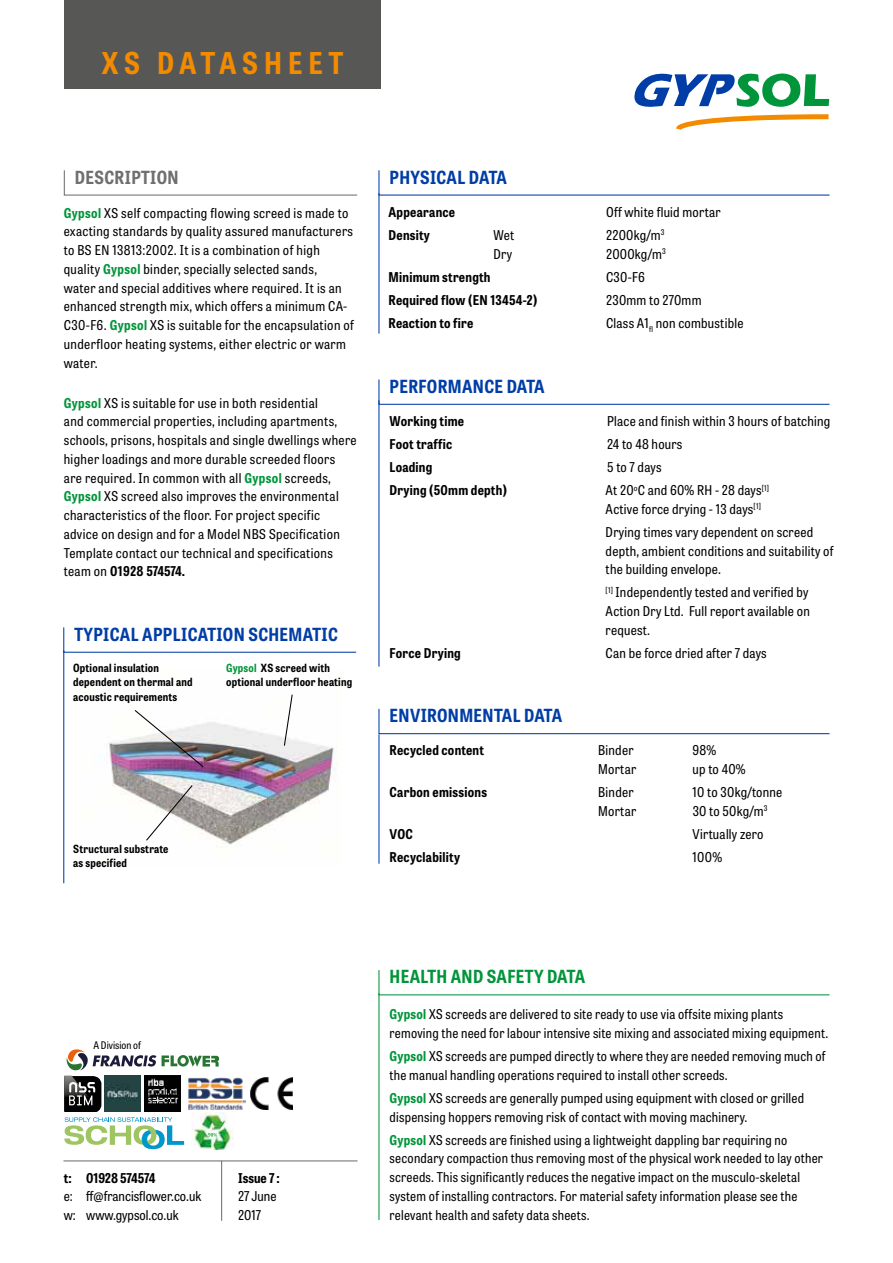
<style>
.page{position:relative;width:893px;height:1263px;background:#fff}
.page>*{position:absolute;margin:0;border:0;box-sizing:border-box;transform-origin:0 0}
.t1{font:700 semi-condensed 30px "Tablet Gothic";letter-spacing:.19em;color:#f38b00}
.t2{font:700 semi-condensed 18px "Tablet Gothic";letter-spacing:.02em;color:#003da6}
.t3{font:700 semi-condensed 18px "Tablet Gothic";letter-spacing:.02em;color:#00953a}
.t4{font:700 semi-condensed 18px "Tablet Gothic";letter-spacing:.02em;color:#706f6f}
.t5{font:semi-condensed 13.5px/18.8px "Tablet Gothic";letter-spacing:.02em;color:#000}
.t6{font:700 semi-condensed 13.5px "Tablet Gothic";letter-spacing:.02em;color:#000}
.t7{font:semi-condensed 13.5px/18.8px "Tablet Gothic";color:#000}
.t8{font:700 semi-condensed 13.5px "Tablet Gothic";letter-spacing:-.015em;color:#000}
.t9{font:700 semi-condensed 11.25px/14.2px "Tablet Gothic";letter-spacing:.02em;color:#000}
.t10{font:semi-condensed 10.5px "Tablet Gothic";color:#000}
.s1{font-weight:700;color:#00953a}
.s2{font-weight:700}
.s3{color:#00953a}
</style>
<div class="page">
<img style="left:109px;top:722px;width:229px;height:126px">
<svg style="left:676px;top:114px;width:152px;height:16px"></svg>
<svg style="left:634px;top:73px;width:195px;height:34px"></svg>
<svg style="left:63px;top:170px;width:295px;height:26px"></svg>
<svg style="left:378px;top:170px;width:452px;height:26px"></svg>
<svg style="left:378px;top:379px;width:452px;height:26px"></svg>
<svg style="left:378px;top:708px;width:452px;height:27px"></svg>
<hr style="left:378px;top:194px;width:1px;height:139px;background:#003da6">
<hr style="left:378px;top:401px;width:1px;height:265px;background:#003da6">
<hr style="left:378px;top:735px;width:1px;height:128px;background:#003da6">
<svg style="left:378px;top:970px;width:452px;height:26px"></svg>
<hr style="left:378px;top:993px;width:1px;height:227px;background:#00953a">
<div style="left:64px;top:0;width:317px;height:89px;background:#575756"></div>
<svg style="left:283px;top:694px;width:10px;height:53px"></svg>
<hr style="left:64px;top:1160px;width:293px;height:1px;background:#706f6f">
<hr style="left:221px;top:1161px;width:1px;height:59px;background:#706f6f">
<svg style="left:63px;top:627px;width:294px;height:26px"></svg>
<hr style="left:63px;top:651px;width:1px;height:232px;background:#003da6">
<img style="left:134px;top:710px;width:71px;height:58px">
<svg style="left:145px;top:784px;width:49px;height:58px"></svg>
<img style="left:219px;top:1112px;width:15px;height:37px">
<img style="left:219px;top:1077px;width:27px;height:33px">
<img style="left:250px;top:1077px;width:43px;height:33px">
<img style="left:64px;top:1049px;width:155px;height:100px">
<h1 class="t1" style="left:102px;top:42px;width:243px">XS DATASHEET</h1>
<h2 class="t4" style="left:75px;top:164px;width:105px">DESCRIPTION</h2>
<p class="t5" style="left:64px;top:203px;width:292px"><span class="s1">Gypsol</span> XS self compacting flowing screed is made to exacting standards by quality assured manufacturers to BS EN 13813:2002. It is a combination of high quality <span class="s1">Gypsol</span> binder, specially selected sands,<br>water and special additives where required. It is an enhanced strength mix, which offers a minimum CA-C30-F6. <span class="s1">Gypsol</span> XS is suitable for the encapsulation of underfloor heating systems, either electric or warm water.</p>
<p class="t5" style="left:64px;top:393px;width:294px"><span class="s1">Gypsol</span> XS is suitable for use in both residential<br>and commercial properties, including apartments, schools, prisons, hospitals and single dwellings where higher loadings and more durable screeded floors are required. In common with all <span class="s1">Gypsol</span> screeds, <span class="s1">Gypsol</span> XS screed also improves the environmental characteristics of the floor. For project specific advice on design and for a Model NBS Specification Template contact our technical and specifications team on <span class="s2">01928 574574.</span></p>
<h2 class="t2" style="left:74px;top:622px;width:265px">TYPICAL APPLICATION SCHEMATIC</h2>
<p class="t9" style="left:73px;top:660px;width:121px">Optional insulation dependent on thermal and acoustic requirements</p>
<p class="t9" style="left:226px;top:660px;width:128px"><span class="s3">Gypsol</span> XS screed with optional underfloor heating</p>
<p class="t9" style="left:73px;top:841px;width:97px">Structural substrate as specified</p>
<h2 class="t2" style="left:390px;top:164px;width:119px">PHYSICAL DATA</h2>
<p class="t6" style="left:389px;top:202px;width:68px">Appearance</p>
<p class="t5" style="left:606px;top:202px;width:116px">Off white fluid mortar</p>
<p class="t6" style="left:389px;top:225px;width:43px">Density</p>
<p class="t5" style="left:494px;top:225px;width:22px">Wet</p>
<p class="t5" style="left:606px;top:225px;width:60px">2200kg/m<sup>3</sup></p>
<p class="t5" style="left:494px;top:244px;width:20px">Dry</p>
<p class="t5" style="left:606px;top:244px;width:61px">2000kg/m<sup>3</sup></p>
<p class="t6" style="left:389px;top:267px;width:103px">Minimum strength</p>
<p class="t5" style="left:606px;top:267px;width:40px">C30-F6</p>
<p class="t6" style="left:389px;top:290px;width:150px">Required flow (EN 13454-2)</p>
<p class="t5" style="left:606px;top:290px;width:97px">230mm to 270mm</p>
<p class="t6" style="left:389px;top:313px;width:86px">Reaction to fire</p>
<p class="t5" style="left:606px;top:313px;width:139px">Class A1<sub>fl</sub> non combustible</p>
<h2 class="t2" style="left:390px;top:374px;width:157px">PERFORMANCE DATA</h2>
<p class="t6" style="left:390px;top:412px;width:76px">Working time</p>
<p class="t5" style="left:607px;top:411px;width:225px">Place and finish within 3 hours of batching</p>
<p class="t6" style="left:390px;top:435px;width:64px">Foot traffic</p>
<p class="t5" style="left:607px;top:434px;width:77px">24 to 48 hours</p>
<p class="t6" style="left:390px;top:458px;width:44px">Loading</p>
<p class="t5" style="left:607px;top:457px;width:56px">5 to 7 days</p>
<p class="t6" style="left:390px;top:481px;width:119px">Drying (50mm depth)</p>
<p class="t5" style="left:606px;top:480px;width:165px">At 20<sup>o</sup>C and 60% RH - 28 days<sup>[1]<br></sup>Active force drying - 13 days<sup>[1]</sup></p>
<p class="t5" style="left:606px;top:522px;width:229px">Drying times vary dependent on screed depth, ambient conditions and suitability of the building envelope.</p>
<p class="t5" style="left:606px;top:582px;width:206px;text-align:justify"><sup>[1]</sup> Independently tested and verified by Action Dry Ltd. Full report available on request.</p>
<p class="t6" style="left:390px;top:643px;width:73px">Force Drying</p>
<p class="t5" style="left:606px;top:643px;width:163px">Can be force dried after 7 days</p>
<h2 class="t2" style="left:390px;top:703px;width:174px">ENVIRONMENTAL DATA</h2>
<p class="t6" style="left:390px;top:741px;width:96px">Recycled content</p>
<p class="t5" style="left:598px;top:741px;width:37px">Binder</p>
<p class="t5" style="left:693px;top:741px;width:25px">98%</p>
<p class="t5" style="left:598px;top:759px;width:40px">Mortar</p>
<p class="t5" style="left:693px;top:759px;width:54px">up to 40%</p>
<p class="t6" style="left:390px;top:783px;width:99px">Carbon emissions</p>
<p class="t5" style="left:598px;top:782px;width:37px">Binder</p>
<p class="t5" style="left:693px;top:782px;width:91px">10 to 30kg/tonne</p>
<p class="t5" style="left:598px;top:801px;width:40px">Mortar</p>
<p class="t5" style="left:693px;top:801px;width:76px">30 to 50kg/m<sup>3</sup></p>
<p class="t6" style="left:390px;top:824px;width:25px">VOC</p>
<p class="t5" style="left:693px;top:824px;width:72px">Virtually zero</p>
<p class="t6" style="left:390px;top:847px;width:72px">Recyclability</p>
<p class="t5" style="left:693px;top:847px;width:31px">100%</p>
<p class="t10" style="left:94px;top:1038px;width:49px">A Division of</p>
<p class="t8" style="left:64px;top:1168px;width:93px">t: 01928 574574</p>
<p class="t7" style="left:64px;top:1186px;width:139px">e: ff@francisflower.co.uk w: www.gypsol.co.uk</p>
<p class="t6" style="left:238px;top:1168px;width:43px">Issue 7 :</p>
<p class="t7" style="left:238px;top:1186px;width:40px">27 June<br>2017</p>
<h2 class="t3" style="left:390px;top:964px;width:197px">HEALTH AND SAFETY DATA</h2>
<p class="t5" style="left:390px;top:1004px;width:440px"><span class="s1">Gypsol</span> XS screeds are delivered to site ready to use via offsite mixing plants removing the need for labour intensive site mixing and associated mixing equipment.</p>
<p class="t5" style="left:390px;top:1046px;width:437px"><span class="s1">Gypsol</span> XS screeds are pumped directly to where they are needed removing much of the manual handling operations required to install other screeds.</p>
<p class="t5" style="left:390px;top:1088px;width:416px"><span class="s1">Gypsol</span> XS screeds are generally pumped using equipment with closed or grilled dispensing hoppers removing risk of contact with moving machinery.</p>
<p class="t5" style="left:390px;top:1130px;width:435px"><span class="s1">Gypsol</span> XS screeds are finished using a lightweight dappling bar requiring no secondary compaction thus removing most of the physical work needed to lay other screeds. This significantly reduces the negative impact on the musculo-skeletal system of installing contractors. For material safety information please see the relevant health and safety data sheets.</p>
</div>
